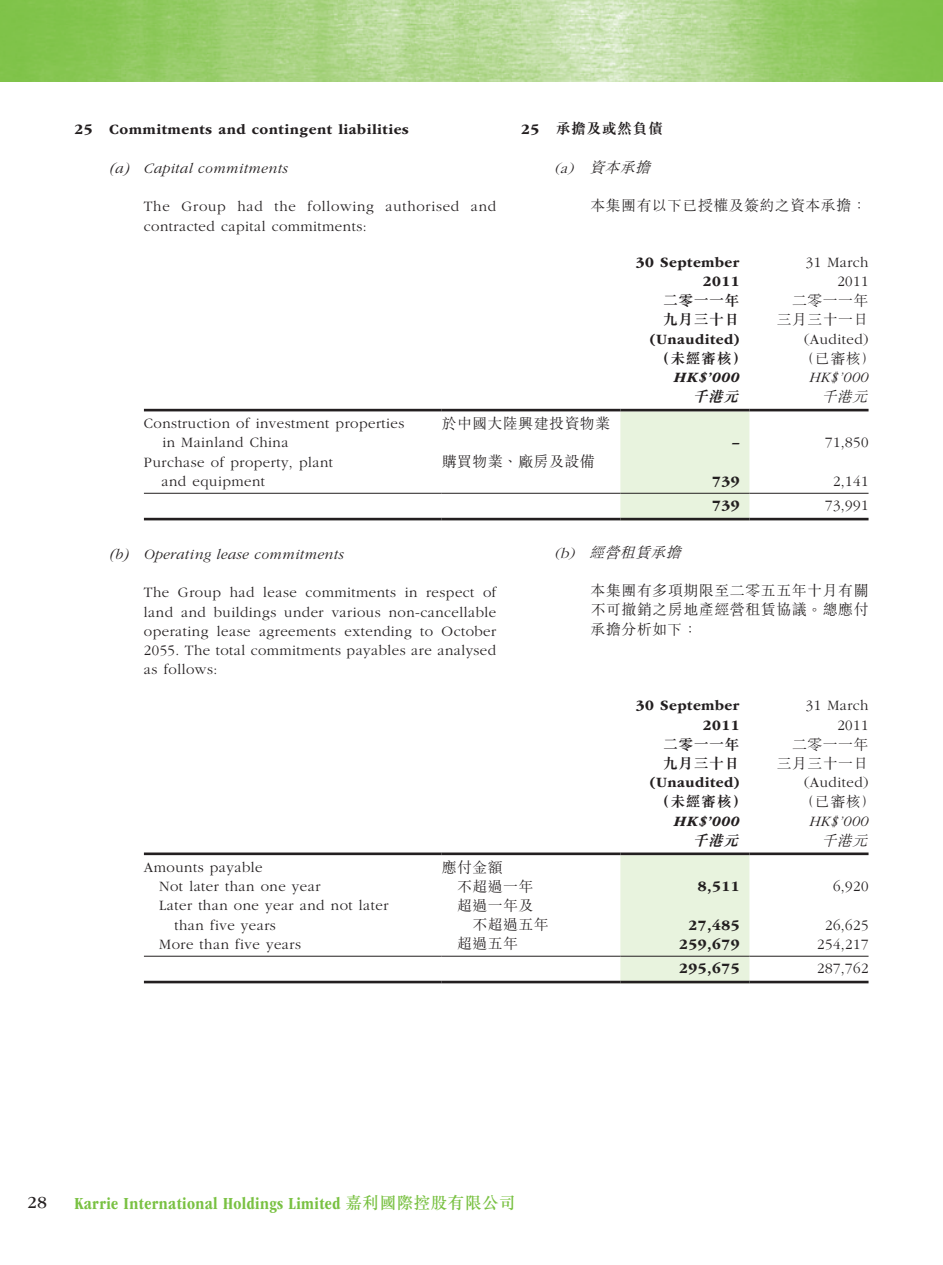
<style>
.page{position:relative;width:943px;height:1265px;background:#fff}
.page>*{position:absolute;margin:0;border:0;box-sizing:border-box;transform-origin:0 0}
.t1{font:700 condensed 17.5px "ITC Garamond Std";letter-spacing:.025em;color:#79c142}
.t2{font:17.5px "ITC Garamond Std";color:#231f20}
.t3{font:300 14.88px/19.2px "ITC Garamond Std";letter-spacing:.03em;color:#231f20}
.t4{font:300 14.88px/19.2px "M Sung HK";letter-spacing:.03em;color:#231f20;text-align:right}
.t5{font:700 14.88px "ITC Garamond Std";letter-spacing:.03em;color:#231f20}
.t6{font:300 14.88px/19.2px "ITC Garamond Std";letter-spacing:.05em;color:#231f20}
.t7{font:italic 300 14.88px "ITC Garamond Std";letter-spacing:.025em;color:#231f20}
.t8{font:700 14.88px/19.2px "M Sung HK";letter-spacing:.03em;color:#231f20}
.t9{font:italic 300 14.88px "M Sung HK";color:#231f20}
.t10{font:italic 700 14.88px "ITC Garamond Std";letter-spacing:.03em;color:#231f20}
.t11{font:italic 700 14.88px "M Sung HK";color:#231f20}
.s1{font-family:"ITC Garamond Std"}
.s2{font-family:"M Sung HK";font-weight:500;font-stretch:normal;font-size:16.62px}
</style>
<div class="page">
<img style="left:0;top:0;width:943px;height:81px">
<div style="left:620px;top:411px;width:129px;height:107px;background:#e8f3de"></div>
<hr style="left:144px;top:409px;width:297px;height:2px;background:#231f20">
<hr style="left:441px;top:409px;width:179px;height:2px;background:#231f20">
<hr style="left:620px;top:409px;width:129px;height:2px;background:#231f20">
<hr style="left:749px;top:409px;width:119px;height:2px;background:#231f20">
<hr style="left:144px;top:493px;width:297px;height:1px;background:#231f20">
<hr style="left:441px;top:493px;width:179px;height:1px;background:#231f20">
<hr style="left:620px;top:493px;width:129px;height:1px;background:#231f20">
<hr style="left:749px;top:493px;width:119px;height:1px;background:#231f20">
<hr style="left:144px;top:518px;width:297px;height:2px;background:#231f20">
<hr style="left:441px;top:518px;width:179px;height:2px;background:#231f20">
<hr style="left:620px;top:518px;width:129px;height:2px;background:#231f20">
<hr style="left:749px;top:518px;width:119px;height:2px;background:#231f20">
<div style="left:620px;top:855px;width:129px;height:126px;background:#e8f3de"></div>
<hr style="left:144px;top:852px;width:297px;height:3px;background:#231f20">
<hr style="left:441px;top:852px;width:179px;height:3px;background:#231f20">
<hr style="left:620px;top:852px;width:129px;height:3px;background:#231f20">
<hr style="left:749px;top:852px;width:119px;height:3px;background:#231f20">
<hr style="left:144px;top:956px;width:297px;height:1px;background:#231f20">
<hr style="left:441px;top:956px;width:179px;height:1px;background:#231f20">
<hr style="left:620px;top:956px;width:129px;height:1px;background:#231f20">
<hr style="left:749px;top:956px;width:119px;height:1px;background:#231f20">
<hr style="left:144px;top:981px;width:297px;height:2px;background:#231f20">
<hr style="left:441px;top:981px;width:179px;height:2px;background:#231f20">
<hr style="left:620px;top:981px;width:129px;height:2px;background:#231f20">
<hr style="left:749px;top:981px;width:119px;height:2px;background:#231f20">
<p class="t5" style="left:74px;top:121px;width:336px">25 Commitments and contingent liabilities</p>
<p class="t7" style="left:109px;top:160px;width:180px">(a) Capital commitments</p>
<p class="t6" style="left:144px;top:197px;width:354px">The Group had the following authorised and contracted capital commitments:</p>
<p class="t8" style="left:521px;top:118px;width:143px"><span class="s1">25</span> 承擔及或然負債</p>
<p class="t9" style="left:554px;top:157px;width:102px"><span class="s1">(a)</span> 資本承擔</p>
<p class="t4" style="left:590px;top:195px;width:277px">本集團有以下已授權及簽約之資本承擔：</p>
<p class="t5" style="left:635px;top:254px;width:105px">30 September</p>
<p class="t3" style="left:805px;top:253px;width:64px">31 March</p>
<p class="t5" style="left:702px;top:273px;width:38px">2011</p>
<p class="t3" style="left:837px;top:272px;width:33px">2011</p>
<p class="t8" style="left:663px;top:290px;width:78px">二零一一年九月三十日</p>
<p class="t4" style="left:776px;top:290px;width:93px">二零一一年三月三十一日</p>
<p class="t5" style="left:650px;top:331px;width:91px">(Unaudited)</p>
<p class="t3" style="left:804px;top:330px;width:66px">(Audited)</p>
<p class="t8" style="left:655px;top:348px;width:93px">（未經審核）</p>
<p class="t4" style="left:799px;top:348px;width:78px">（已審核）</p>
<p class="t10" style="left:673px;top:369px;width:67px">HK$’000</p>
<p class="t7" style="left:809px;top:369px;width:60px">HK$’000</p>
<p class="t11" style="left:692px;top:386px;width:52px">千港元</p>
<p class="t9" style="left:821px;top:386px;width:52px">千港元</p>
<p class="t3" style="left:162px;top:414px;width:243px;text-indent:-19px">Construction of investment properties in Mainland China</p>
<p class="t4" style="left:441px;top:413px;width:170px">於中國大陸興建投資物業</p>
<p class="t3" style="left:161px;top:453px;width:173px;text-indent:-18px">Purchase of property, plant and equipment</p>
<p class="t4" style="left:441px;top:452px;width:155px">購買物業、廠房及設備</p>
<p class="t5" style="left:732px;top:434px;width:9px">–</p>
<p class="t3" style="left:825px;top:433px;width:45px">71,850</p>
<p class="t5" style="left:712px;top:473px;width:29px">739</p>
<p class="t3" style="left:833px;top:472px;width:37px">2,141</p>
<p class="t5" style="left:712px;top:497px;width:29px">739</p>
<p class="t3" style="left:825px;top:496px;width:45px">73,991</p>
<p class="t7" style="left:109px;top:546px;width:236px">(b) Operating lease commitments</p>
<p class="t3" style="left:144px;top:583px;width:354px;text-align:justify">The Group had lease commitments in respect of land and buildings under various non-cancellable operating lease agreements extending to October 2055. The total commitments payables are analysed as follows:</p>
<p class="t9" style="left:554px;top:542px;width:133px"><span class="s1">(b)</span> 經營租賃承擔</p>
<p class="t4" style="left:590px;top:580px;width:279px;text-align:justify">本集團有多項期限至二零五五年十月有關不可撤銷之房地產經營租賃協議。總應付承擔分析如下：</p>
<p class="t5" style="left:635px;top:697px;width:105px">30 September</p>
<p class="t3" style="left:805px;top:696px;width:64px">31 March</p>
<p class="t5" style="left:702px;top:717px;width:38px">2011</p>
<p class="t3" style="left:837px;top:716px;width:33px">2011</p>
<p class="t8" style="left:663px;top:734px;width:78px">二零一一年九月三十日</p>
<p class="t4" style="left:776px;top:734px;width:93px">二零一一年三月三十一日</p>
<p class="t5" style="left:650px;top:774px;width:91px">(Unaudited)</p>
<p class="t3" style="left:804px;top:773px;width:66px">(Audited)</p>
<p class="t8" style="left:655px;top:792px;width:93px">（未經審核）</p>
<p class="t4" style="left:799px;top:791px;width:78px">（已審核）</p>
<p class="t10" style="left:673px;top:813px;width:67px">HK$’000</p>
<p class="t7" style="left:809px;top:813px;width:60px">HK$’000</p>
<p class="t11" style="left:692px;top:830px;width:52px">千港元</p>
<p class="t9" style="left:821px;top:830px;width:52px">千港元</p>
<p class="t3" style="left:144px;top:858px;width:120px">Amounts payable</p>
<p class="t4" style="left:441px;top:857px;width:62px">應付金額</p>
<p class="t3" style="left:159px;top:877px;width:163px">Not later than one year</p>
<p class="t4" style="left:457px;top:876px;width:78px">不超過一年</p>
<p class="t5" style="left:698px;top:878px;width:43px">8,511</p>
<p class="t3" style="left:833px;top:877px;width:37px">6,920</p>
<p class="t3" style="left:174px;top:896px;width:215px;text-indent:-15px">Later than one year and not later than five years</p>
<p class="t4" style="left:472px;top:895px;width:78px;text-align:left;text-indent:-15px">超過一年及不超過五年</p>
<p class="t5" style="left:688px;top:916px;width:52px">27,485</p>
<p class="t3" style="left:825px;top:915px;width:45px">26,625</p>
<p class="t3" style="left:159px;top:935px;width:143px">More than five years</p>
<p class="t4" style="left:457px;top:934px;width:62px">超過五年</p>
<p class="t5" style="left:679px;top:936px;width:62px">259,679</p>
<p class="t3" style="left:817px;top:935px;width:53px">254,217</p>
<p class="t5" style="left:679px;top:960px;width:62px">295,675</p>
<p class="t3" style="left:817px;top:959px;width:53px">287,762</p>
<p class="t2" style="left:28px;top:1193px;width:21px">28</p>
<p class="t1" style="left:74px;top:1193px;width:443px">Karrie International Holdings Limited <span class="s2">嘉利國際控股有限公司</span></p>
</div>
